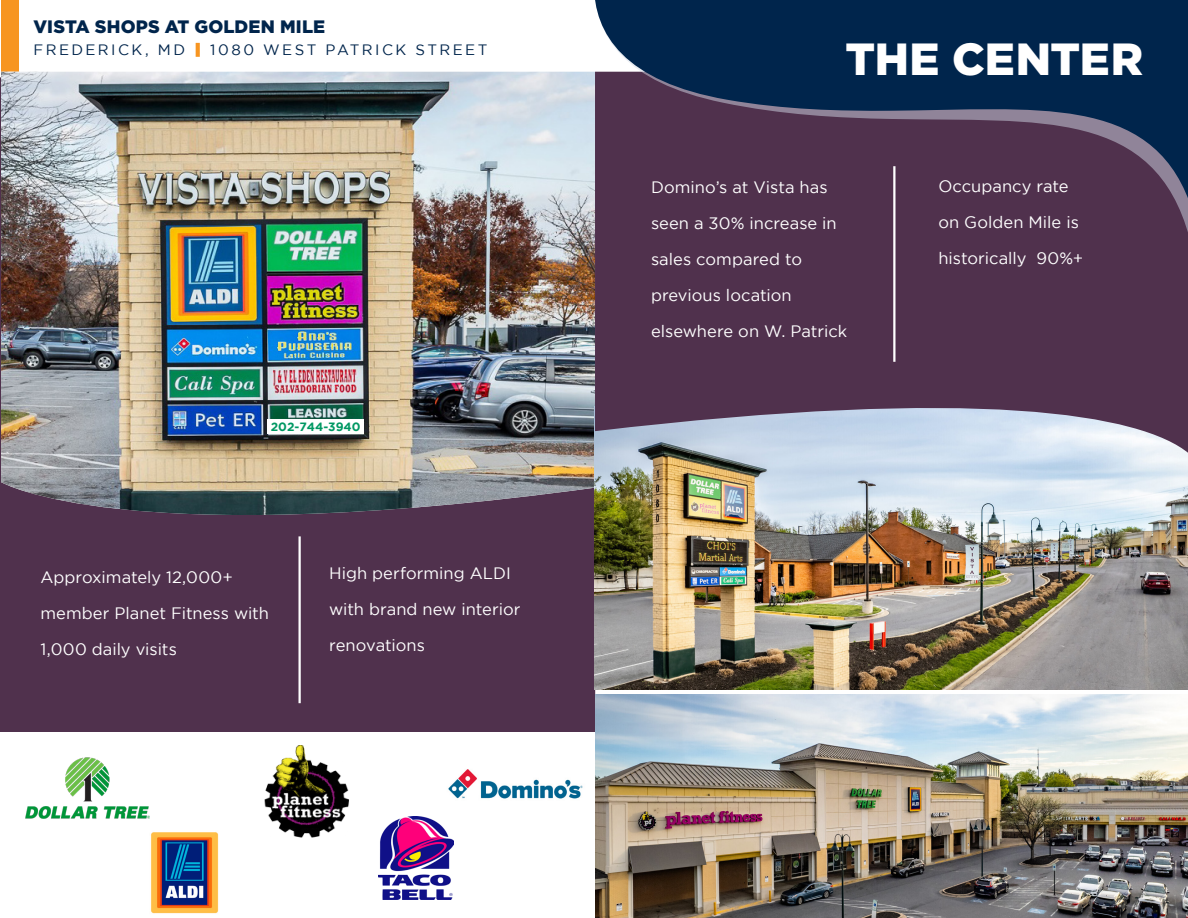
<style>
.page{position:relative;width:1188px;height:918px;background:#fff}
.page>*{position:absolute;margin:0;border:0;box-sizing:border-box;transform-origin:0 0}
.t1{font:900 45px "Gotham";color:#fff}
.t2{font:900 18px "Gotham";letter-spacing:.01em;color:#00254c}
.t3{font:16.5px/36px "Gotham";color:#fff}
.t4{font:15px "Gotham";letter-spacing:.165em;color:#00254c}
.t5{font:700 12px "Gotham";color:#009863}
.s1{color:#f79521}
</style>
<div class="page">
<svg style="left:595px;top:689px;width:593px;height:1px"></svg>
<div style="left:1px;top:0;width:18px;height:72px;background:#f79521"></div>
<div style="left:0;top:77px;width:595px;height:655px;background:#50314d"></div>
<img style="left:25px;top:757px;width:125px;height:62px">
<img style="left:151px;top:832px;width:68px;height:82px">
<img style="left:264px;top:745px;width:85px;height:93px">
<img style="left:448px;top:769px;width:135px;height:30px">
<img style="left:378px;top:817px;width:75px;height:83px">
<div style="left:1px;top:517px;width:594px;height:35px;background:#50314d"></div>
<img style="left:1px;top:72px;width:594px;height:445px">
<img style="left:595px;top:454px;width:593px;height:235px">
<img style="left:595px;top:695px;width:593px;height:223px">
<svg style="left:595px;top:238px;width:593px;height:216px;background:#644d67"></svg>
<div style="left:594px;top:202px;width:594px;height:36px;background:#50314d"></div>
<svg style="left:594px;top:0;width:594px;height:202px;background:#2a3051"></svg>
<hr style="left:298px;top:536px;width:3px;height:167px;background:#fff">
<hr style="left:893px;top:166px;width:3px;height:196px;background:#fff">
<div style="left:267px;top:419px;width:97px;height:15px;background:#fff"></div>
<p class="t2" style="left:34px;top:16px;width:293px">VISTA SHOPS AT GOLDEN MILE</p>
<p class="t4" style="left:34px;top:42px;width:455px">FREDERICK, MD <span class="s1">l</span> 1080 WEST PATRICK STREET</p>
<p class="t5" style="left:271px;top:420px;width:91px">202-744-3940</p>
<p class="t3" style="left:40px;top:559px;width:230px">Approximately 12,000+ member Planet Fitness with<br>1,000 daily visits</p>
<p class="t3" style="left:329px;top:555px;width:183px">High performing ALDI</p>
<p class="t3" style="left:329px;top:591px;width:193px">with brand new interior</p>
<p class="t3" style="left:329px;top:627px;width:97px">renovations</p>
<p class="t1" style="left:846px;top:33px;width:299px">THE CENTER</p>
<p class="t3" style="left:651px;top:169px;width:187px">Domino’s at Vista has seen a 30% increase in sales compared to</p>
<p class="t3" style="left:651px;top:277px;width:142px">previous location</p>
<p class="t3" style="left:651px;top:313px;width:198px">elsewhere on W. Patrick</p>
<p class="t3" style="left:938px;top:168px;width:132px">Occupancy rate</p>
<p class="t3" style="left:938px;top:204px;width:142px">on Golden Mile is</p>
<p class="t3" style="left:938px;top:240px;width:147px">historically 90%+</p>
</div>
